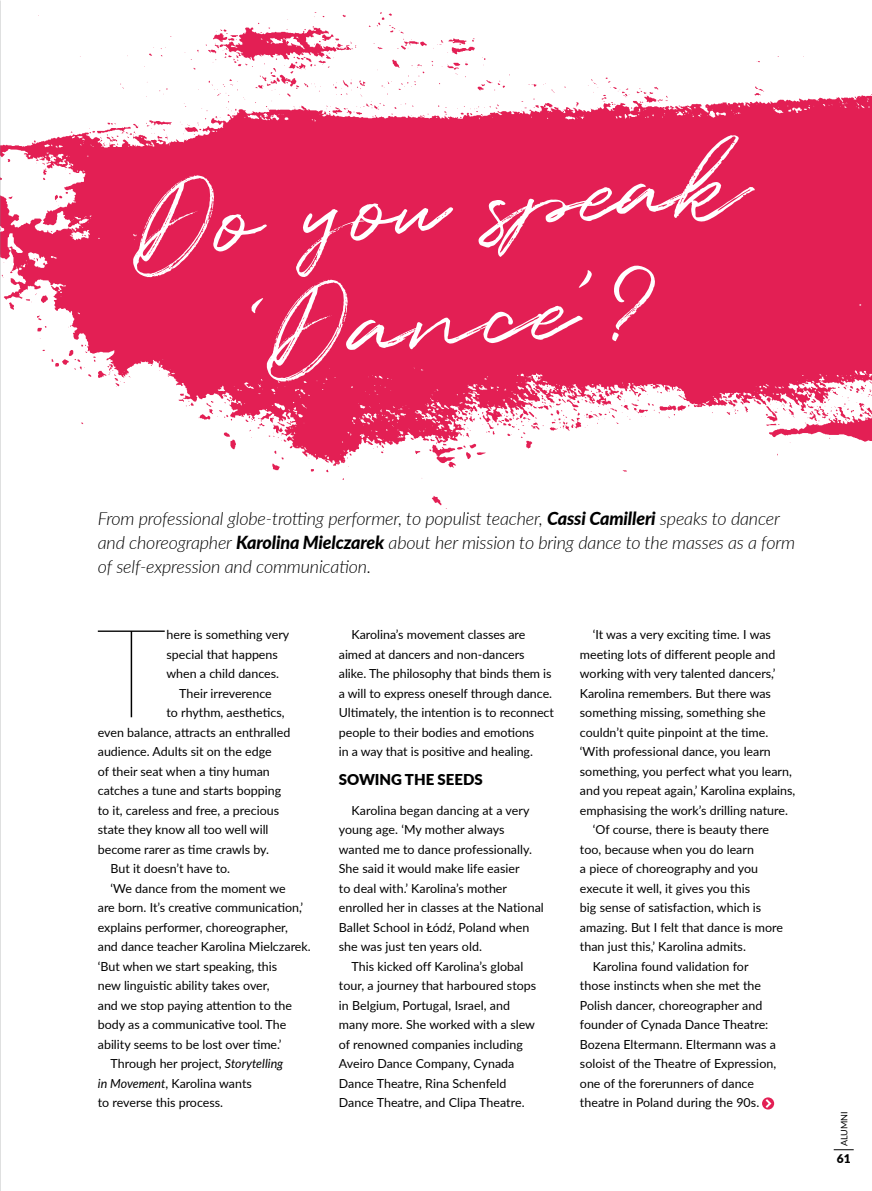
<style>
.page{position:relative;width:872px;height:1191px;background:#fff}
.page>*{position:absolute;margin:0;border:0;box-sizing:border-box;transform-origin:0 0}
.t1{font:100 123.9px "Lato";color:#000}
.t2{font:107.55px/114.4px "Quentin";color:#fff;text-align:center}
.t3{font:italic 300 18px/24px "Lato";letter-spacing:-.01em;color:#000}
.t4{font:900 15px "Lato";letter-spacing:-.005em;color:#000}
.t5{font:12.45px/19.5px "Lato";color:#000}
.t6{font:900 12px "Lato";color:#000}
.t7{font:9px "Lato";color:#000}
.s1{font-weight:800}
.s2{font-style:italic}
</style>
<div class="page">
<svg style="left:1px;top:12px;width:871px;height:497px;fill:#e31f54"></svg>
<img style="left:0;top:0;width:1px;height:1191px">
<svg style="left:833px;top:1149px;width:20px;height:1px"></svg>
<svg style="left:762px;top:1097px;width:12px;height:12px"></svg>
<h2 class="t2" style="left:135px;top:181px;width:610px;rotate:-5deg">Do you speak ‘Dance’?</h2>
<h3 class="t3" style="left:98px;top:506px;width:699px">From professional globe-trotting performer, to populist teacher, <span class="s1">Cassi Camilleri</span> speaks to dancer and choreographer <span class="s1">Karolina Mielczarek</span> about her mission to bring dance to the masses as a form of self-expression and communication.</h3>
<h1 class="t1" style="left:96px;top:589px;width:72px">T</h1>
<p class="t5" style="left:166px;top:624px;width:124px">here is something very</p>
<p class="t5" style="left:166px;top:644px;width:113px">special that happens</p>
<p class="t5" style="left:166px;top:663px;width:114px">when a child dances.</p>
<p class="t5" style="left:179px;top:683px;width:94px">Their irreverence</p>
<p class="t5" style="left:166px;top:702px;width:119px">to rhythm, aesthetics,</p>
<p class="t5" style="left:98px;top:722px;width:194px">even balance, attracts an enthralled</p>
<p class="t5" style="left:98px;top:741px;width:175px">audience. Adults sit on the edge</p>
<p class="t5" style="left:98px;top:761px;width:173px">of their seat when a tiny human</p>
<p class="t5" style="left:98px;top:780px;width:185px">catches a tune and starts bopping</p>
<p class="t5" style="left:98px;top:800px;width:183px">to it, careless and free, a precious</p>
<p class="t5" style="left:98px;top:819px;width:172px">state they know all too well will</p>
<p class="t5" style="left:98px;top:839px;width:173px">become rarer as time crawls by.</p>
<p class="t5" style="left:111px;top:858px;width:121px">But it doesn’t have to.</p>
<p class="t5" style="left:111px;top:878px;width:177px">‘We dance from the moment we</p>
<p class="t5" style="left:98px;top:897px;width:207px">are born. It’s creative communication,’</p>
<p class="t5" style="left:98px;top:917px;width:192px">explains performer, choreographer,</p>
<p class="t5" style="left:98px;top:936px;width:214px">and dance teacher Karolina Mielczarek.</p>
<p class="t5" style="left:98px;top:956px;width:181px">‘But when we start speaking, this</p>
<p class="t5" style="left:98px;top:975px;width:173px">new linguistic ability takes over,</p>
<p class="t5" style="left:98px;top:995px;width:196px">and we stop paying attention to the</p>
<p class="t5" style="left:98px;top:1014px;width:190px">body as a communicative tool. The</p>
<p class="t5" style="left:98px;top:1034px;width:185px">ability seems to be lost over time.’</p>
<p class="t5" style="left:111px;top:1053px;width:174px">Through her project, <span class="s2">Storytelling</span></p>
<p class="t5" style="left:98px;top:1073px;width:155px"><span class="s2">in Movement</span>, Karolina wants</p>
<p class="t5" style="left:98px;top:1092px;width:127px">to reverse this process.</p>
<p class="t5" style="left:339px;top:624px;width:217px;text-indent:13px">Karolina’s movement classes are aimed at dancers and non-dancers alike. The philosophy that binds them is a will to express oneself through dance.<br>Ultimately, the intention is to reconnect people to their bodies and emotions<br>in a way that is positive and healing.</p>
<p class="t4" style="left:339px;top:768px;width:145px">SOWING THE SEEDS</p>
<p class="t5" style="left:351px;top:800px;width:179px">Karolina began dancing at a very</p>
<p class="t5" style="left:339px;top:819px;width:167px">young age. ‘My mother always</p>
<p class="t5" style="left:339px;top:839px;width:195px">wanted me to dance professionally.</p>
<p class="t5" style="left:339px;top:858px;width:182px">She said it would make life easier</p>
<p class="t5" style="left:339px;top:878px;width:170px">to deal with.’ Karolina’s mother</p>
<p class="t5" style="left:339px;top:897px;width:206px">enrolled her in classes at the National</p>
<p class="t5" style="left:339px;top:917px;width:192px">Ballet School in Łódź, Poland when</p>
<p class="t5" style="left:339px;top:936px;width:145px">she was just ten years old.</p>
<p class="t5" style="left:351px;top:956px;width:173px">This kicked off Karolina’s global</p>
<p class="t5" style="left:339px;top:975px;width:199px">tour, a journey that harboured stops</p>
<p class="t5" style="left:339px;top:995px;width:173px">in Belgium, Portugal, Israel, and</p>
<p class="t5" style="left:339px;top:1014px;width:198px">many more. She worked with a slew</p>
<p class="t5" style="left:339px;top:1034px;width:186px">of renowned companies including</p>
<p class="t5" style="left:339px;top:1053px;width:177px">Aveiro Dance Company, Cynada</p>
<p class="t5" style="left:339px;top:1073px;width:169px">Dance Theatre, Rina Schenfeld</p>
<p class="t5" style="left:339px;top:1092px;width:187px">Dance Theatre, and Clipa Theatre.</p>
<p class="t5" style="left:592px;top:624px;width:180px">‘It was a very exciting time. I was</p>
<p class="t5" style="left:580px;top:644px;width:197px">meeting lots of different people and</p>
<p class="t5" style="left:580px;top:663px;width:197px">working with very talented dancers,’</p>
<p class="t5" style="left:580px;top:683px;width:192px">Karolina remembers. But there was</p>
<p class="t5" style="left:580px;top:702px;width:187px">something missing, something she</p>
<p class="t5" style="left:580px;top:722px;width:190px">couldn’t quite pinpoint at the time.</p>
<p class="t5" style="left:580px;top:741px;width:192px">‘With professional dance, you learn</p>
<p class="t5" style="left:580px;top:761px;width:213px">something, you perfect what you learn,</p>
<p class="t5" style="left:580px;top:780px;width:217px">and you repeat again,’ Karolina explains,</p>
<p class="t5" style="left:580px;top:800px;width:209px">emphasising the work’s drilling nature.</p>
<p class="t5" style="left:592px;top:819px;width:178px">‘Of course, there is beauty there</p>
<p class="t5" style="left:580px;top:839px;width:176px">too, because when you do learn</p>
<p class="t5" style="left:580px;top:858px;width:180px">a piece of choreography and you</p>
<p class="t5" style="left:580px;top:878px;width:172px">execute it well, it gives you this</p>
<p class="t5" style="left:580px;top:897px;width:183px">big sense of satisfaction, which is</p>
<p class="t5" style="left:580px;top:917px;width:205px">amazing. But I felt that dance is more</p>
<p class="t5" style="left:580px;top:936px;width:168px">than just this,’ Karolina admits.</p>
<p class="t5" style="left:592px;top:956px;width:157px">Karolina found validation for</p>
<p class="t5" style="left:580px;top:975px;width:183px">those instincts when she met the</p>
<p class="t5" style="left:580px;top:995px;width:184px">Polish dancer, choreographer and</p>
<p class="t5" style="left:580px;top:1014px;width:190px">founder of Cynada Dance Theatre:</p>
<p class="t5" style="left:580px;top:1034px;width:198px">Bozena Eltermann. Eltermann was a</p>
<p class="t5" style="left:580px;top:1053px;width:198px">soloist of the Theatre of Expression,</p>
<p class="t5" style="left:580px;top:1073px;width:176px">one of the forerunners of dance</p>
<p class="t5" style="left:580px;top:1092px;width:181px">theatre in Poland during the 90s.</p>
<p class="t7" style="left:837px;top:1146px;width:35px;rotate:-90deg">Alumni</p>
<p class="t6" style="left:836px;top:1149px;width:15px">61</p>
</div>
